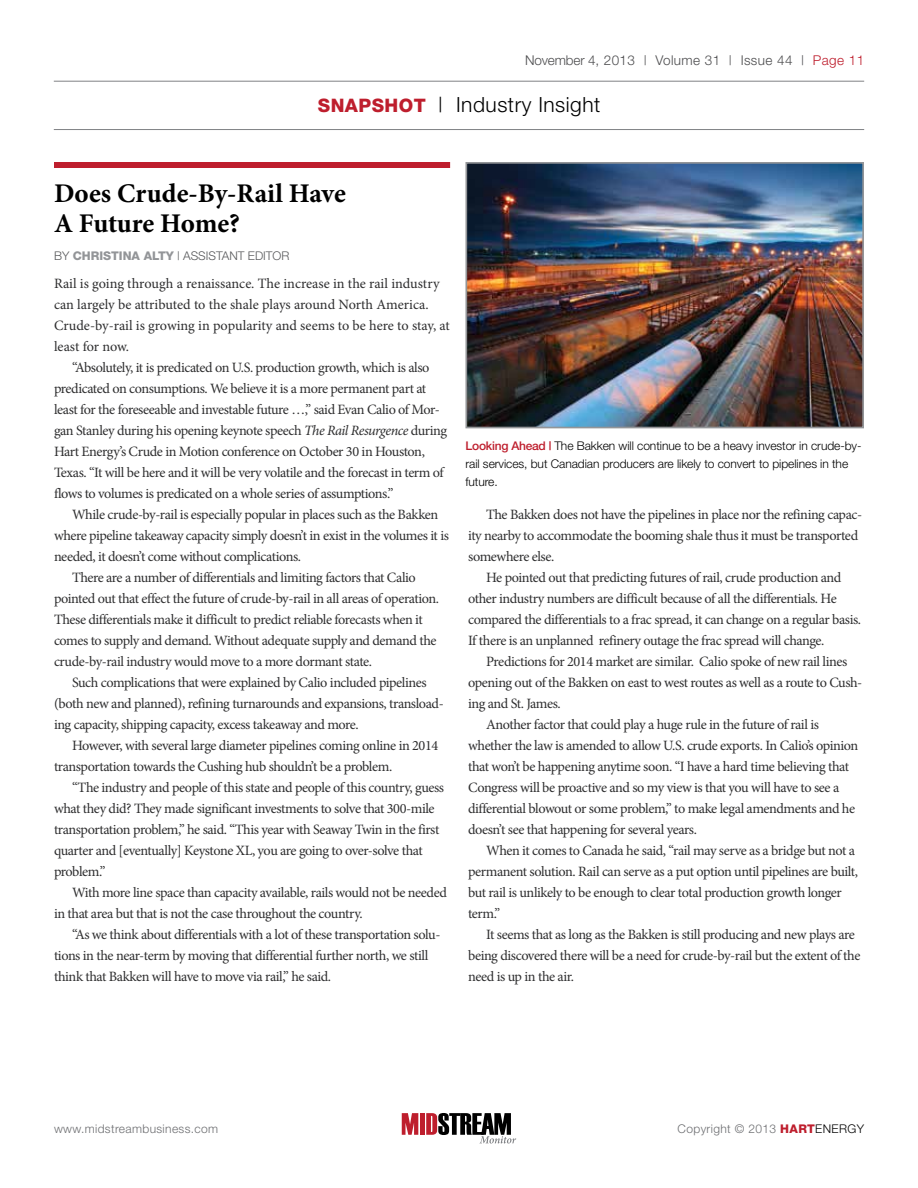
<style>
.page{position:relative;width:918px;height:1188px;background:#fff}
.page>*{position:absolute;margin:0;border:0;box-sizing:border-box;transform-origin:0 0}
.t1{font:700 27px/30px "Minion Pro";color:#000}
.t2{font:300 21px "Helvetica Neue";letter-spacing:.025em;color:#000}
.t3{font:14.25px/21px "Minion Pro";letter-spacing:-.03em;color:#2e2e2f}
.t4{font:14.25px/21px "Minion Pro";letter-spacing:-.005em;color:#2e2e2f}
.t5{font:300 13.5px "Helvetica Neue";letter-spacing:.03em;color:#4d4d4f}
.t6{font:300 12px/18px "Helvetica Neue";letter-spacing:-.005em;color:#000}
.t7{font:300 12px "Helvetica Neue";letter-spacing:.03em;color:#6d6e71}
.t8{font:300 12px "Helvetica Neue";color:#58595b}
.s1{color:#be1e2d}
.s2{font-weight:800;font-size:18.6px;color:#be1e2d}
.s3{font-weight:800;color:#939598}
.s4{font-style:italic}
.s5{font-weight:500;color:#be1e2d}
.s6{font-weight:800;color:#be1e2d}
.s7{color:#000}
</style>
<div class="page">
<hr style="left:54px;top:81px;width:810px;height:1px;background:#808285">
<hr style="left:54px;top:129px;width:810px;height:1px;background:#808285">
<svg style="left:402px;top:1113px;width:16px;height:22px"></svg>
<div style="left:420px;top:1113px;width:5px;height:22px;background:#be1e2d"></div>
<svg style="left:426px;top:1113px;width:90px;height:30px"></svg>
<div style="left:54px;top:162px;width:396px;height:6px;background:#be1e2d"></div>
<img style="left:468px;top:165px;width:393px;height:260px">
<div style="left:465px;top:162px;width:399px;height:266px;border:2px solid #939598"></div>
<p class="t5" style="left:525px;top:52px;width:341px">November 4, 2013 | Volume 31 | Issue 44 | <span class="s1">Page 11</span></p>
<h2 class="t2" style="left:318px;top:92px;width:284px"><span class="s2">SNAPSHOT</span> | Industry Insight</h2>
<h1 class="t1" style="left:54px;top:178px;width:293px">Does Crude-By-Rail Have<br>A Future Home?</h1>
<p class="t8" style="left:54px;top:248px;width:237px">by <span class="s3">CHRISTINA ALTY</span> | assistant editor</p>
<p class="t4" style="left:54px;top:273px;width:397px">Rail is going through a renaissance. The increase in the rail industry can largely be attributed to the shale plays around North America.<br>Crude-by-rail is growing in popularity and seems to be here to stay, at least for now.</p>
<p class="t3" style="left:54px;top:357px;width:395px;text-indent:18px">“Absolutely, it is predicated on U.S. production growth, which is also predicated on consumptions. We believe it is a more permanent part at least for the foreseeable and investable future …,” said Evan Calio of Mor&shy;gan Stanley during his opening keynote speech <span class="s4">The Rail Resurgence</span> during Hart Energy’s Crude in Motion conference on October 30 in Houston, Texas. “It will be here and it will be very volatile and the forecast in term of flows to volumes is predicated on a whole series of assumptions.”</p>
<p class="t3" style="left:72px;top:504px;width:368px">While crude-by-rail is especially popular in places such as the Bakken</p>
<p class="t3" style="left:54px;top:525px;width:396px">where pipeline takeaway capacity simply doesn’t in exist in the volumes it is</p>
<p class="t3" style="left:54px;top:546px;width:249px">needed, it doesn’t come without complications.</p>
<p class="t3" style="left:72px;top:567px;width:345px">There are a number of differentials and limiting factors that Calio</p>
<p class="t3" style="left:54px;top:588px;width:387px">pointed out that effect the future of crude-by-rail in all areas of operation.</p>
<p class="t3" style="left:54px;top:609px;width:370px">These differentials make it difficult to predict reliable forecasts when it</p>
<p class="t3" style="left:54px;top:630px;width:384px">comes to supply and demand. Without adequate supply and demand the</p>
<p class="t3" style="left:54px;top:651px;width:320px">crude-by-rail industry would move to a more dormant state.</p>
<p class="t3" style="left:72px;top:672px;width:356px">Such complications that were explained by Calio included pipelines</p>
<p class="t3" style="left:54px;top:693px;width:391px">(both new and planned), refining turnarounds and expansions, transload-</p>
<p class="t3" style="left:54px;top:714px;width:306px">ing capacity, shipping capacity, excess takeaway and more.</p>
<p class="t3" style="left:72px;top:735px;width:368px">However, with several large diameter pipelines coming online in 2014</p>
<p class="t3" style="left:54px;top:756px;width:340px">transportation towards the Cushing hub shouldn’t be a problem.</p>
<p class="t3" style="left:72px;top:777px;width:374px">“The industry and people of this state and people of this country, guess</p>
<p class="t3" style="left:54px;top:798px;width:382px">what they did? They made significant investments to solve that 300-mile</p>
<p class="t3" style="left:54px;top:819px;width:387px">transportation problem,” he said. “This year with Seaway Twin in the first</p>
<p class="t3" style="left:54px;top:840px;width:370px">quarter and [eventually] Keystone XL, you are going to over-solve that</p>
<p class="t3" style="left:54px;top:861px;width:53px">problem.”</p>
<p class="t3" style="left:72px;top:882px;width:376px">With more line space than capacity available, rails would not be needed</p>
<p class="t3" style="left:54px;top:903px;width:310px">in that area but that is not the case throughout the country.</p>
<p class="t3" style="left:72px;top:924px;width:370px">“As we think about differentials with a lot of these transportation solu-</p>
<p class="t3" style="left:54px;top:945px;width:376px">tions in the near-term by moving that differential further north, we still</p>
<p class="t3" style="left:54px;top:966px;width:279px">think that Bakken will have to move via rail,” he said.</p>
<p class="t6" style="left:465px;top:436px;width:398px"><span class="s5">Looking Ahead |</span> The Bakken will continue to be a heavy investor in crude-by&shy;rail services, but Canadian producers are likely to convert to pipelines in the future.</p>
<p class="t3" style="left:468px;top:504px;width:396px;text-indent:18px">The Bakken does not have the pipelines in place nor the refining capac&shy;ity nearby to accommodate the booming shale thus it must be transported somewhere else.</p>
<p class="t3" style="left:468px;top:567px;width:394px;text-indent:18px">He pointed out that predicting futures of rail, crude production and other industry numbers are difficult because of all the differentials. He compared the differentials to a frac spread, it can change on a regular basis.<br>If there is an unplanned refinery outage the frac spread will change.</p>
<p class="t3" style="left:486px;top:651px;width:363px">Predictions for 2014 market are similar. Calio spoke of new rail lines</p>
<p class="t3" style="left:468px;top:672px;width:396px">opening out of the Bakken on east to west routes as well as a route to Cush-</p>
<p class="t3" style="left:468px;top:693px;width:94px">ing and St. James.</p>
<p class="t3" style="left:486px;top:714px;width:334px">Another factor that could play a huge rule in the future of rail is</p>
<p class="t3" style="left:468px;top:735px;width:392px">whether the law is amended to allow U.S. crude exports. In Calio’s opinion</p>
<p class="t3" style="left:468px;top:756px;width:383px">that won’t be happening anytime soon. “I have a hard time believing that</p>
<p class="t3" style="left:468px;top:777px;width:373px">Congress will be proactive and so my view is that you will have to see a</p>
<p class="t3" style="left:468px;top:798px;width:388px">differential blowout or some problem,” to make legal amendments and he</p>
<p class="t3" style="left:468px;top:819px;width:230px">doesn’t see that happening for several years.</p>
<p class="t3" style="left:486px;top:840px;width:371px">When it comes to Canada he said, “rail may serve as a bridge but not a</p>
<p class="t3" style="left:468px;top:861px;width:391px">permanent solution. Rail can serve as a put option until pipelines are built,</p>
<p class="t3" style="left:468px;top:882px;width:375px">but rail is unlikely to be enough to clear total production growth longer</p>
<p class="t3" style="left:468px;top:903px;width:34px">term.”</p>
<p class="t3" style="left:486px;top:924px;width:370px">It seems that as long as the Bakken is still producing and new plays are</p>
<p class="t3" style="left:468px;top:945px;width:394px">being discovered there will be a need for crude-by-rail but the extent of the</p>
<p class="t3" style="left:468px;top:966px;width:107px">need is up in the air.</p>
<p class="t7" style="left:54px;top:1122px;width:166px">www.midstreambusiness.com</p>
<p class="t7" style="left:678px;top:1122px;width:188px">Copyright © 2013 <span class="s6">HART</span><span class="s7">Energy</span></p>
</div>
